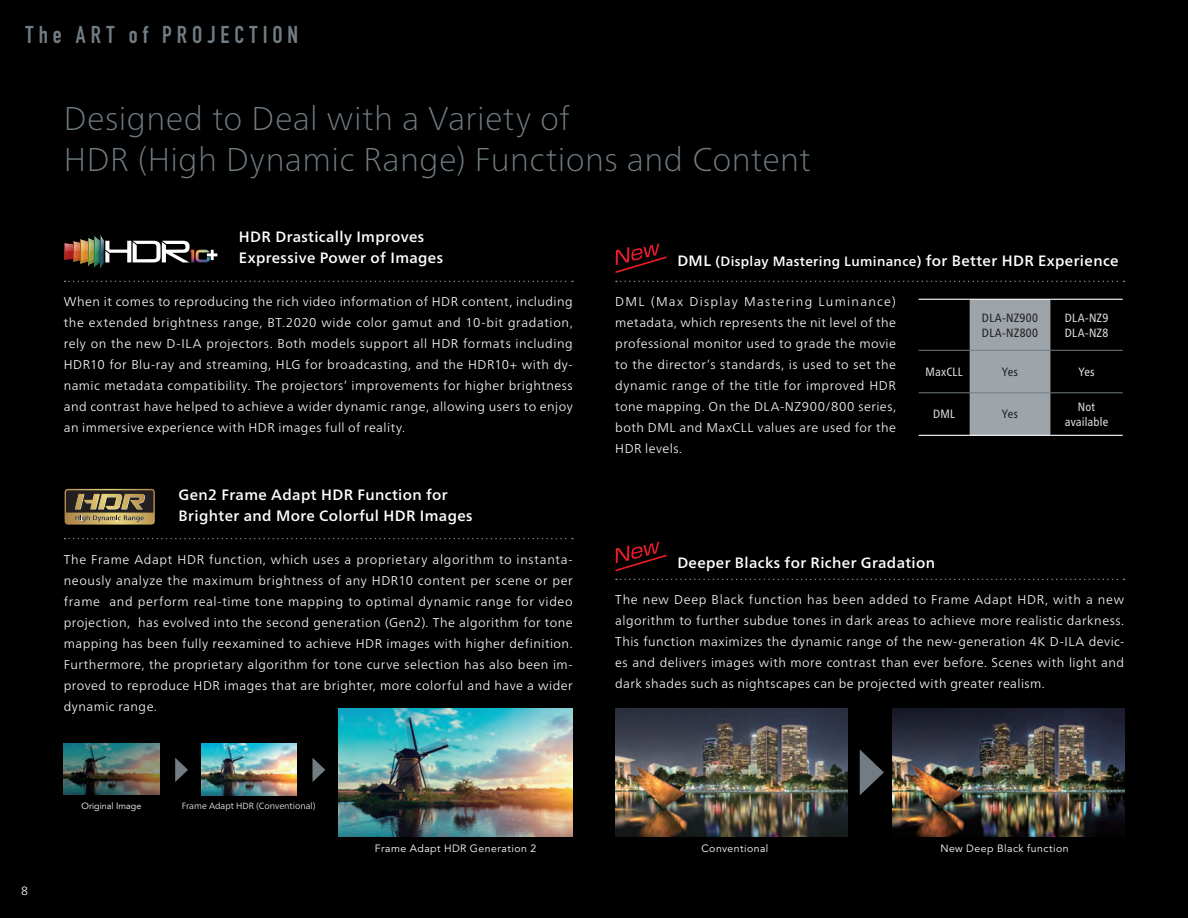
<style>
.page{position:relative;width:1188px;height:918px;background:#000001}
.page>*{position:absolute;margin:0;border:0;box-sizing:border-box;transform-origin:0 0}
.t1{font:100 33px/40.5px "Frutiger Neue LT Pro";letter-spacing:.015em;color:#717d83}
.t2{font:700 24px "DIN Condensed";letter-spacing:.215em;color:#717d83}
.t3{font:500 15px/21px "Frutiger Neue LT Pro";letter-spacing:.025em;color:#fff}
.t4{font:500 13.5px "Frutiger Neue LT Pro";letter-spacing:.025em;color:#fff}
.t5{font:300 12.75px/21px "Frutiger Neue LT Pro";letter-spacing:.035em;color:#fff;text-align:justify}
.t6{font:condensed 12px/15px "Frutiger Neue LT Pro";letter-spacing:.02em;color:#dcdddf}
.t7{font:condensed 12px/15px "Frutiger Neue LT Pro";letter-spacing:.02em;color:#231f20}
.t8{font:300 12px "Frutiger Neue LT Pro";color:#fff}
.t9{font:10.5px "Avenir LT Std";letter-spacing:.045em;color:#fff}
.t10{font:300 9px "Frutiger Neue LT Pro";color:#fff}
.t11{font:9px "Avenir LT Std";color:#fff}
.s1{font-size:15px}
</style>
<div class="page">
<svg style="left:65px;top:281px;width:508px;height:1px"></svg>
<svg style="left:65px;top:538px;width:508px;height:1px"></svg>
<svg style="left:616px;top:579px;width:508px;height:1px"></svg>
<svg style="left:616px;top:281px;width:508px;height:1px"></svg>
<img style="left:65px;top:235px;width:152px;height:33px">
<svg style="left:860px;top:750px;width:24px;height:45px"></svg>
<img style="left:201px;top:744px;width:95px;height:52px">
<img style="left:338px;top:709px;width:235px;height:127px">
<img style="left:64px;top:743px;width:95px;height:52px">
<svg style="left:175px;top:758px;width:13px;height:24px"></svg>
<svg style="left:312px;top:758px;width:13px;height:24px"></svg>
<svg style="left:615px;top:542px;width:52px;height:30px"></svg>
<svg style="left:615px;top:243px;width:52px;height:30px"></svg>
<img style="left:615px;top:709px;width:232px;height:127px">
<img style="left:892px;top:709px;width:232px;height:127px">
<svg style="left:65px;top:489px;width:90px;height:36px;background:#82714a"></svg>
<div style="left:970px;top:300px;width:80px;height:135px;background:#9da5ab"></div>
<hr style="left:919px;top:350px;width:51px;height:1px;background:#717d83">
<hr style="left:970px;top:350px;width:80px;height:1px;background:#717d83">
<hr style="left:1050px;top:350px;width:73px;height:1px;background:#717d83">
<hr style="left:919px;top:392px;width:51px;height:1px;background:#717d83">
<hr style="left:970px;top:392px;width:80px;height:1px;background:#717d83">
<hr style="left:1050px;top:392px;width:73px;height:1px;background:#717d83">
<hr style="left:919px;top:299px;width:51px;height:1px;background:#fff">
<hr style="left:970px;top:299px;width:80px;height:1px;background:#fff">
<hr style="left:1050px;top:299px;width:73px;height:1px;background:#fff">
<hr style="left:919px;top:435px;width:51px;height:1px;background:#fff">
<hr style="left:970px;top:435px;width:80px;height:1px;background:#fff">
<hr style="left:1050px;top:435px;width:73px;height:1px;background:#fff">
<h2 class="t2" style="left:26px;top:18px;width:274px">The ART of PROJECTION</h2>
<h1 class="t1" style="left:64px;top:98px;width:748px">Designed to Deal with a Variety of<br>HDR (High Dynamic Range) Functions and Content</h1>
<p class="t3" style="left:239px;top:226px;width:206px">HDR Drastically Improves<br>Expressive Power of Images</p>
<p class="t4" style="left:677px;top:253px;width:443px"><span class="s1">DML</span> (Display Mastering Luminance) <span class="s1">for Better HDR Experience</span></p>
<p class="t5" style="left:64px;top:291px;width:510px">When it comes to reproducing the rich video information of HDR content, including the extended brightness range, BT.2020 wide color gamut and 10-bit gradation, rely on the new D-ILA projectors. Both models support all HDR formats including HDR10 for Blu-ray and streaming, HLG for broadcasting, and the HDR10+ with dy&shy;namic metadata compatibility. The projectors’ improvements for higher brightness and contrast have helped to achieve a wider dynamic range, allowing users to enjoy an immersive experience with HDR images full of reality.</p>
<p class="t5" style="left:615px;top:291px;width:282px">DML (Max Display Mastering Luminance) metadata, which represents the nit level of the professional monitor used to grade the movie to the director’s standards, is used to set the dynamic range of the title for improved HDR tone mapping. On the DLA-NZ900/800 series, both DML and MaxCLL values are used for the HDR levels.</p>
<p class="t3" style="left:179px;top:484px;width:295px">Gen2 Frame Adapt HDR Function for<br>Brighter and More Colorful HDR Images</p>
<p class="t3" style="left:677px;top:552px;width:259px">Deeper Blacks for Richer Gradation</p>
<p class="t5" style="left:615px;top:589px;width:510px">The new Deep Black function has been added to Frame Adapt HDR, with a new algorithm to further subdue tones in dark areas to achieve more realistic darkness.<br>This function maximizes the dynamic range of the new-generation 4K D-ILA devic&shy;es and delivers images with more contrast than ever before. Scenes with light and dark shades such as nightscapes can be projected with greater realism.</p>
<p class="t7" style="left:982px;top:310px;width:58px">DLA-NZ900<br>DLA-NZ800</p>
<p class="t6" style="left:1065px;top:310px;width:45px">DLA-NZ9<br>DLA-NZ8</p>
<p class="t6" style="left:926px;top:364px;width:39px">MaxCLL</p>
<p class="t7" style="left:1002px;top:364px;width:18px">Yes</p>
<p class="t6" style="left:1078px;top:364px;width:18px">Yes</p>
<p class="t6" style="left:933px;top:406px;width:23px">DML</p>
<p class="t7" style="left:1002px;top:406px;width:18px">Yes</p>
<p class="t6" style="left:1065px;top:399px;width:45px;text-align:center">Not available</p>
<p class="t5" style="left:64px;top:549px;width:511px">The Frame Adapt HDR function, which uses a proprietary algorithm to instanta&shy;neously analyze the maximum brightness of any HDR10 content per scene or per frame and perform real-time tone mapping to optimal dynamic range for video projection, has evolved into the second generation (Gen2). The algorithm for tone mapping has been fully reexamined to achieve HDR images with higher definition.<br>Furthermore, the proprietary algorithm for tone curve selection has also been im&shy;proved to reproduce HDR images that are brighter, more colorful and have a wider dynamic range.</p>
<p class="t8" style="left:21px;top:883px;width:8px">8</p>
<p class="t11" style="left:82px;top:800px;width:61px">Original Image</p>
<p class="t10" style="left:182px;top:800px;width:135px">Frame Adapt HDR (Conventional)</p>
<p class="t9" style="left:375px;top:843px;width:163px">Frame Adapt HDR Generation 2</p>
<p class="t9" style="left:701px;top:843px;width:69px">Conventional</p>
<p class="t9" style="left:940px;top:843px;width:130px">New Deep Black function</p>
</div>
